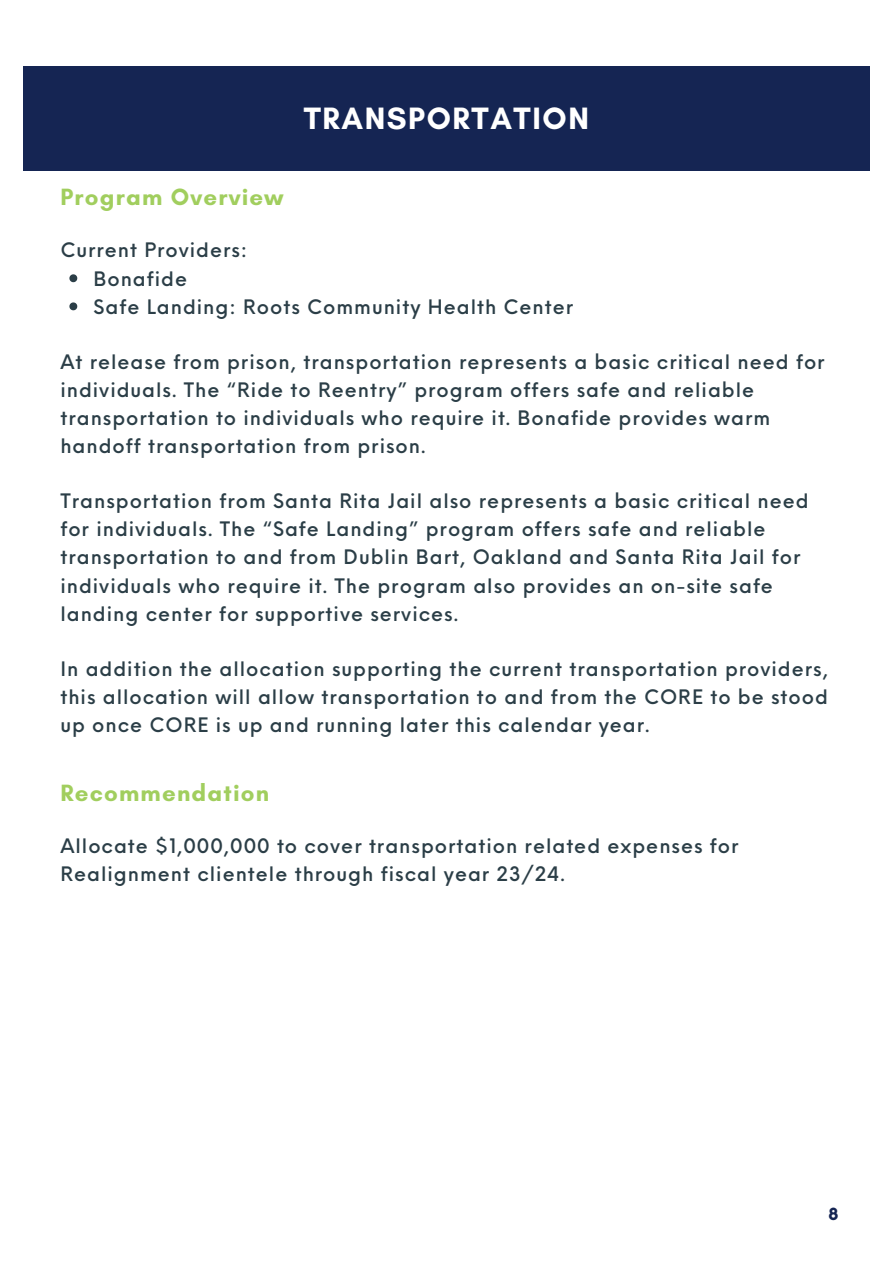
<style>
.page{position:relative;width:893px;height:1264px;background:#fff}
.page>*{position:absolute;margin:0;border:0;box-sizing:border-box;transform-origin:0 0}
.t1{font:700 31.5px "Glacial Indifference";letter-spacing:.05em;color:#fff}
.t2{font:700 24px "Glacial Indifference";letter-spacing:.05em;color:#a1ce5e}
.t3{font:500 19.5px/28px "Neue Einstellung";letter-spacing:.05em;color:#2b3e47}
.t4{font:700 18px "Glacial Indifference";color:#152553}
</style>
<div class="page">
<div style="left:23px;top:66px;width:846px;height:104px;background:#152553"></div>
<svg style="left:69px;top:274px;width:8px;height:8px"></svg>
<svg style="left:69px;top:302px;width:8px;height:8px"></svg>
<h1 class="t1" style="left:304px;top:99px;width:287px">TRANSPORTATION</h1>
<p class="t2" style="left:60px;top:183px;width:224px">Program Overview</p>
<p class="t3" style="left:60px;top:234px;width:188px">Current Providers:</p>
<p class="t3" style="left:93px;top:263px;width:481px">Bonafide<br>Safe Landing: Roots Community Health Center</p>
<p class="t3" style="left:60px;top:346px;width:765px">At release from prison, transportation represents a basic critical need for individuals. The “Ride to Reentry” program offers safe and reliable transportation to individuals who require it. Bonafide provides warm handoff transportation from prison.</p>
<p class="t3" style="left:60px;top:485px;width:749px">Transportation from Santa Rita Jail also represents a basic critical need for individuals. The “Safe Landing” program offers safe and reliable transportation to and from Dublin Bart, Oakland and Santa Rita Jail for individuals who require it. The program also provides an on-site safe landing center for supportive services.</p>
<p class="t3" style="left:60px;top:653px;width:769px;text-align:justify">In addition the allocation supporting the current transportation providers, this allocation will allow transportation to and from the CORE to be stood up once CORE is up and running later this calendar year.</p>
<p class="t2" style="left:60px;top:778px;width:210px">Recommendation</p>
<p class="t3" style="left:60px;top:829px;width:679px">Allocate $1,000,000 to cover transportation related expenses for<br>Realignment clientele through fiscal year 23/24.</p>
<p class="t4" style="left:828px;top:1202px;width:11px">8</p>
</div>
